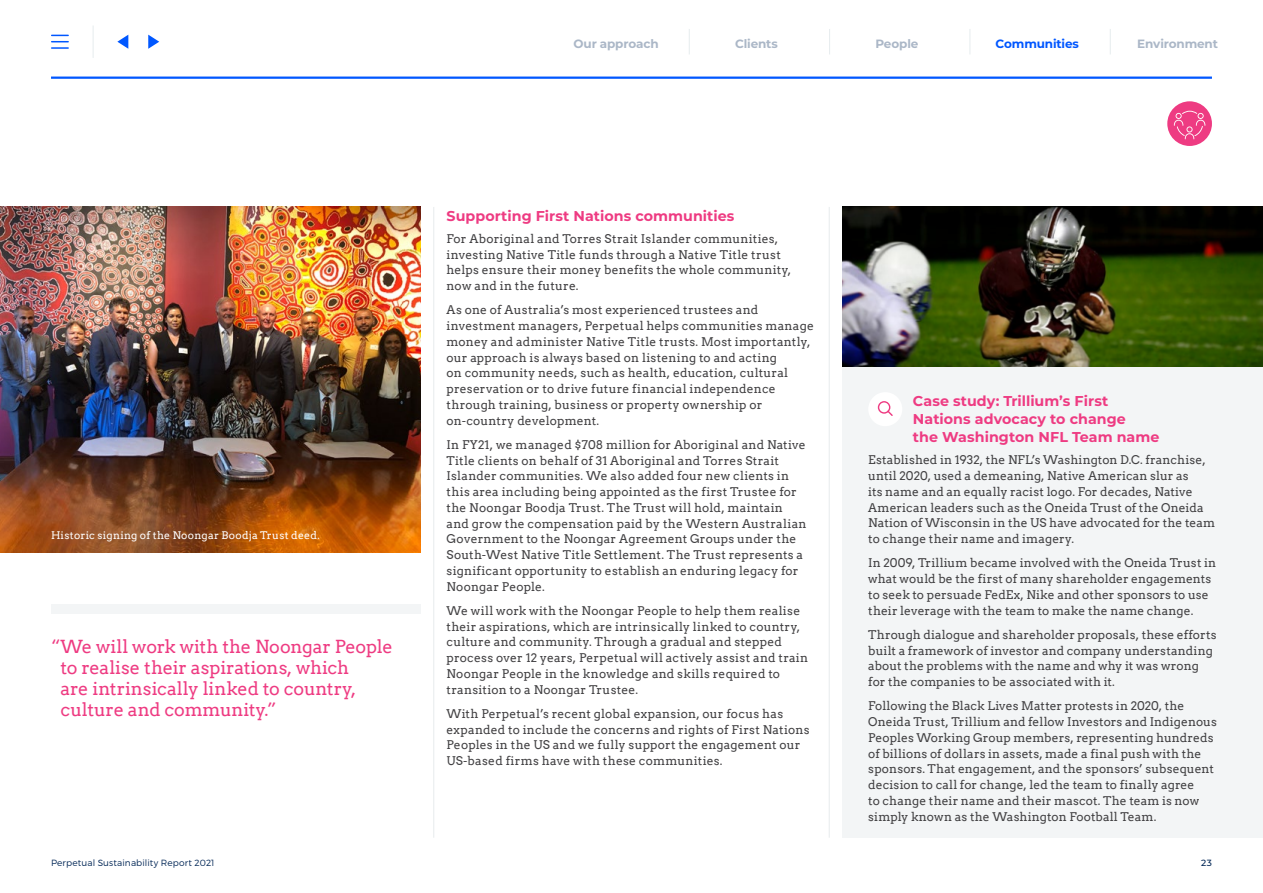
<style>
.page{position:relative;width:1263px;height:893px;background:#fff}
.page>*{position:absolute;margin:0;border:0;box-sizing:border-box;transform-origin:0 0}
.Quote__12pt{font:18px/21px "Arvo";letter-spacing:-.005em;color:#ee3b82}
._03_Heading_Level_3{font:700 14.25px/18px "Montserrat";letter-spacing:.005em;color:#ee3b82}
._05_Body{font:12px/15.8px "Arvo";letter-spacing:.015em;color:#414042}
.t1{font:700 12px "Montserrat";letter-spacing:-.01em;color:#abb7c7}
.t2{font:700 12px "Montserrat";letter-spacing:-.015em;color:#0057ff}
._05_Body-2{font:10.5px "Arvo";letter-spacing:.025em;color:#fff}
.t3{font:300 9px "Montserrat";letter-spacing:.015em;color:#002655}
.t4{font:500 9px "Montserrat";color:#002655}
</style>
<div class="page">
<hr style="left:433px;top:207px;width:1px;height:631px;background:#e7ebed">
<hr style="left:829px;top:207px;width:1px;height:631px;background:#e7ebed">
<div style="left:842px;top:207px;width:421px;height:631px;background:#f3f5f6"></div>
<div style="left:868px;top:392px;width:34px;height:34px;background:#fff;border-radius:50%"></div>
<svg style="left:878px;top:401px;width:15px;height:15px"></svg>
<img style="left:842px;top:207px;width:421px;height:160px">
<img style="left:0;top:207px;width:421px;height:346px">
<div style="left:51px;top:604px;width:370px;height:9px;background:#f3f5f6"></div>
<hr style="left:93px;top:26px;width:1px;height:32px;background:#e6ecee">
<svg style="left:51px;top:35px;width:18px;height:14px"></svg>
<svg style="left:117px;top:35px;width:11px;height:14px"></svg>
<svg style="left:148px;top:35px;width:11px;height:14px"></svg>
<hr style="left:51px;top:77px;width:1161px;height:2px;background:#0057ff">
<svg style="left:689px;top:29px;width:1px;height:25px"></svg>
<svg style="left:829px;top:29px;width:1px;height:25px"></svg>
<svg style="left:969px;top:29px;width:1px;height:25px"></svg>
<svg style="left:1110px;top:29px;width:1px;height:25px"></svg>
<div style="left:1167px;top:101px;width:45px;height:45px;background:#ee3b82;border-radius:50%"></div>
<svg style="left:1174px;top:111px;width:31px;height:28px"></svg>
<p class="t1" style="left:573px;top:35px;width:87px">Our approach</p>
<p class="t1" style="left:735px;top:35px;width:44px">Clients</p>
<p class="t1" style="left:875px;top:35px;width:45px">People</p>
<p class="t2" style="left:995px;top:35px;width:85px">Communities</p>
<p class="t1" style="left:1137px;top:35px;width:82px">Environment</p>
<p class="_05_Body-2" style="left:51px;top:529px;width:270px">Historic signing of the Noongar Boodja Trust deed.</p>
<p class="Quote__12pt" style="left:60px;top:636px;width:334px;text-indent:-9px">“We will work with the Noongar People to realise their aspirations, which<br>are intrinsically linked to country, culture and community.”</p>
<p class="_03_Heading_Level_3" style="left:446px;top:206px;width:289px">Supporting First Nations communities</p>
<p class="_05_Body" style="left:446px;top:231px;width:346px">For Aboriginal and Torres Strait Islander communities, investing Native Title funds through a Native Title trust helps ensure their money benefits the whole community, now and in the future.</p>
<p class="_05_Body" style="left:446px;top:302px;width:369px">As one of Australia’s most experienced trustees and investment managers, Perpetual helps communities manage money and administer Native Title trusts. Most importantly, our approach is always based on listening to and acting<br>on community needs, such as health, education, cultural preservation or to drive future financial independence through training, business or property ownership or on-country development.</p>
<p class="_05_Body" style="left:446px;top:437px;width:361px">In FY21, we managed $708 million for Aboriginal and Native Title clients on behalf of 31 Aboriginal and Torres Strait Islander communities. We also added four new clients in this area including being appointed as the first Trustee for the Noongar Boodja Trust. The Trust will hold, maintain and grow the compensation paid by the Western Australian Government to the Noongar Agreement Groups under the South-West Native Title Settlement. The Trust represents a significant opportunity to establish an enduring legacy for Noongar People.</p>
<p class="_05_Body" style="left:446px;top:603px;width:363px">We will work with the Noongar People to help them realise their aspirations, which are intrinsically linked to country, culture and community. Through a gradual and stepped process over 12 years, Perpetual will actively assist and train Noongar People in the knowledge and skills required to transition to a Noongar Trustee.</p>
<p class="_05_Body" style="left:446px;top:706px;width:364px">With Perpetual’s recent global expansion, our focus has expanded to include the concerns and rights of First Nations Peoples in the US and we fully support the engagement our US-based firms have with these communities.</p>
<p class="_03_Heading_Level_3" style="left:913px;top:391px;width:248px">Case study: Trillium’s First<br>Nations advocacy to change<br>the Washington NFL Team name</p>
<p class="_05_Body" style="left:868px;top:452px;width:348px">Established in 1932, the NFL’s Washington D.C. franchise, until 2020, used a demeaning, Native American slur as<br>its name and an equally racist logo. For decades, Native American leaders such as the Oneida Trust of the Oneida Nation of Wisconsin in the US have advocated for the team to change their name and imagery.</p>
<p class="_05_Body" style="left:868px;top:555px;width:349px">In 2009, Trillium became involved with the Oneida Trust in what would be the first of many shareholder engagements to seek to persuade FedEx, Nike and other sponsors to use their leverage with the team to make the name change.</p>
<p class="_05_Body" style="left:868px;top:627px;width:350px">Through dialogue and shareholder proposals, these efforts built a framework of investor and company understanding about the problems with the name and why it was wrong for the companies to be associated with it.</p>
<p class="_05_Body" style="left:868px;top:698px;width:350px">Following the Black Lives Matter protests in 2020, the Oneida Trust, Trillium and fellow Investors and Indigenous Peoples Working Group members, representing hundreds of billions of dollars in assets, made a final push with the sponsors. That engagement, and the sponsors’ subsequent decision to call for change, led the team to finally agree<br>to change their name and their mascot. The team is now simply known as the Washington Football Team.</p>
<p class="t3" style="left:51px;top:857px;width:165px">Perpetual Sustainability Report 2021</p>
<p class="t4" style="left:1201px;top:857px;width:12px">23</p>
</div>
